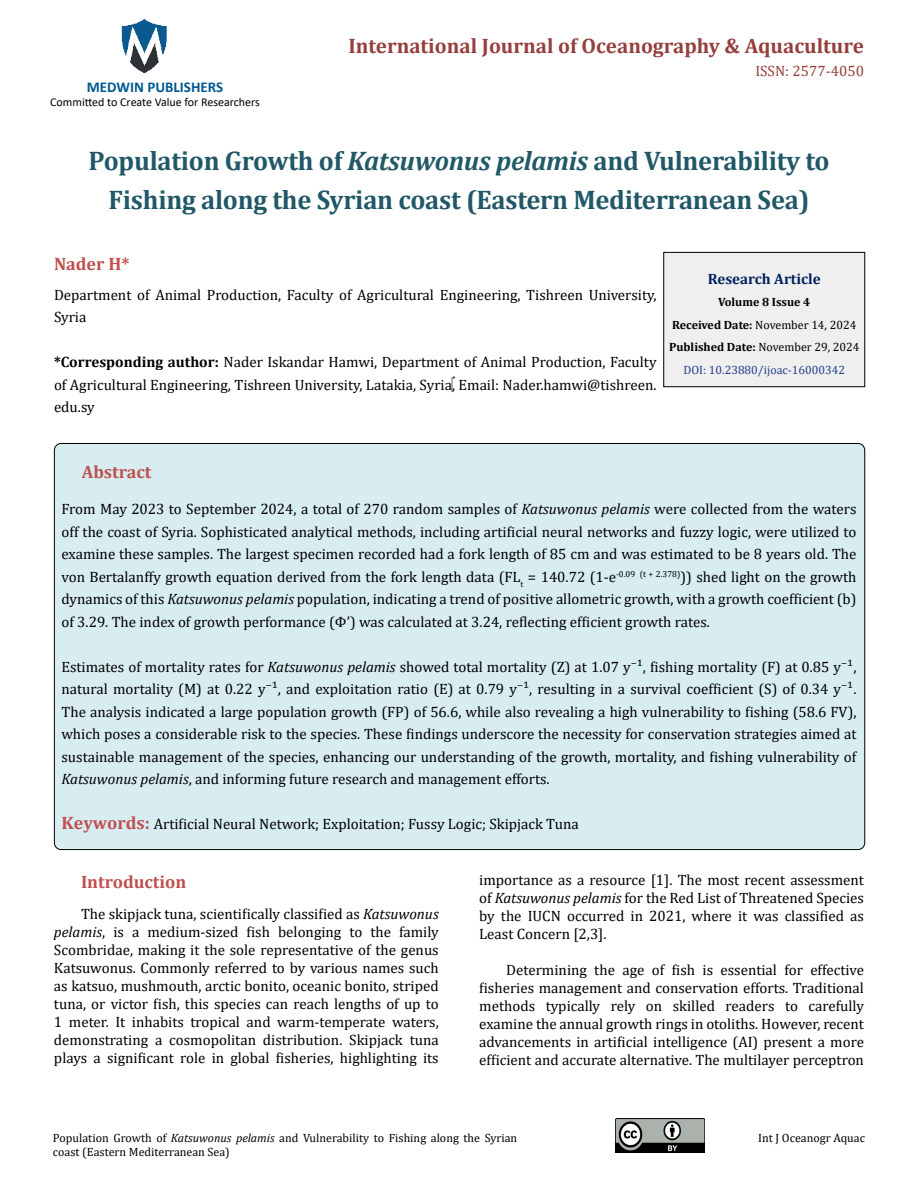
<style>
.page{position:relative;width:918px;height:1188px;background:#fff}
.page>*{position:absolute;margin:0;border:0;box-sizing:border-box;transform-origin:0 0}
.t1{font:700 27px/39px "Cambria";letter-spacing:-.01em;color:#215868;text-align:center}
.t2{font:700 21px "Cambria";color:#953f3c}
.t3{font:700 18px "Cambria";color:#c0504d}
.t4{font:15px/18px "Cambria";color:#000;text-align:justify}
.t5{font:700 15px "Calibri";color:#005991}
.t6{font:700 15px "Cambria";color:#002060}
.t7{font:15px "Cambria";color:#953f3c}
.t8{font:12px/14.4px "Cambria";color:#000}
.t9{font:700 12px/22.5px "Cambria";color:#000;text-align:center}
.t10{font:12px "Calibri";color:#000}
.s1{font-style:italic}
.s2{font-weight:700}
.s3{font-weight:400}
.s4{font-weight:400;color:#25408f}
.s5{font-weight:700;font-size:18px;color:#c0504d}
</style>
<div class="page">
<img style="left:121px;top:19px;width:46px;height:54px">
<img style="left:616px;top:1119px;width:88px;height:33px">
<div style="left:664px;top:252px;width:201px;height:135px;background:#efefef"></div>
<div style="left:663px;top:252px;width:202px;height:135px;border:1px solid #000"></div>
<div style="left:54px;top:443px;width:811px;height:407px;background:#d8edf2;border-radius:7px"></div>
<p class="t5" style="left:87px;top:76px;width:138px">MEDWIN PUBLISHERS</p>
<p class="t10" style="left:50px;top:94px;width:211px">Committed to Create Value for Researchers</p>
<h2 class="t2" style="left:348px;top:31px;width:517px">International Journal of Oceanography &amp; Aquaculture</h2>
<p class="t7" style="left:755px;top:62px;width:110px">ISSN: 2577-4050</p>
<h1 class="t1" style="left:88px;top:140px;width:743px">Population Growth of <span class="s1">Katsuwonus pelamis</span> and Vulnerability to<br>Fishing along the Syrian coast (Eastern Mediterranean Sea)</h1>
<p class="t3" style="left:54px;top:252px;width:77px">Nader H*</p>
<p class="t4" style="left:54px;top:283px;width:604px;line-height:22.5px">Department of Animal Production, Faculty of Agricultural Engineering, Tishreen University,<br>Syria</p>
<p class="t4" style="left:54px;top:351px;width:604px;line-height:22.5px"><span class="s2">*Corresponding author:</span> Nader Iskandar Hamwi, Department of Animal Production, Faculty of Agricultural Engineering, Tishreen University, Latakia, Syria, Email: Nader.hamwi@tishreen. edu.sy</p>
<p class="t6" style="left:708px;top:268px;width:114px">Research Article</p>
<p class="t9" style="left:669px;top:291px;width:192px">Volume 8 Issue 4<br>Received Date: <span class="s3">November 14, 2024<br></span>Published Date: <span class="s3">November 29, 2024<br></span><span class="s4">DOI: 10.23880/ijoac-16000342</span></p>
<p class="t3" style="left:82px;top:459px;width:71px">Abstract</p>
<p class="t4" style="left:61px;top:498px;width:797px;line-height:22.5px">From May 2023 to September 2024, a total of 270 random samples of <span class="s1">Katsuwonus pelamis</span> were collected from the waters off the coast of Syria. Sophisticated analytical methods, including artificial neural networks and fuzzy logic, were utilized to examine these samples. The largest specimen recorded had a fork length of 85 cm and was estimated to be 8 years old. The von Bertalanffy growth equation derived from the fork length data (FL<sub>t</sub> = 140.72 (1-e<sup>-0.09</sup> <sup>(t</sup> <sup>+</sup> <sup>2.378)</sup>)) shed light on the growth dynamics of this <span class="s1">Katsuwonus pelamis</span> population, indicating a trend of positive allometric growth, with a growth coefficient (b) of 3.29. The index of growth performance (Φ’) was calculated at 3.24, reflecting efficient growth rates.</p>
<p class="t4" style="left:62px;top:655px;width:797px;line-height:22.5px">Estimates of mortality rates for <span class="s1">Katsuwonus pelamis</span> showed total mortality (Z) at 1.07 y⁻¹, fishing mortality (F) at 0.85 y⁻¹, natural mortality (M) at 0.22 y⁻¹, and exploitation ratio (E) at 0.79 y⁻¹, resulting in a survival coefficient (S) of 0.34 y⁻¹.<br>The analysis indicated a large population growth (FP) of 56.6, while also revealing a high vulnerability to fishing (58.6 FV), which poses a considerable risk to the species. These findings underscore the necessity for conservation strategies aimed at sustainable management of the species, enhancing our understanding of the growth, mortality, and fishing vulnerability of <span class="s1">Katsuwonus pelamis</span>, and informing future research and management efforts.</p>
<p class="t4" style="left:62px;top:815px;width:519px"><span class="s5">Keywords:</span> Artificial Neural Network; Exploitation; Fussy Logic; Skipjack Tuna</p>
<p class="t3" style="left:81px;top:869px;width:107px">Introduction</p>
<p class="t4" style="left:54px;top:905px;width:386px;text-indent:27px">The skipjack tuna, scientifically classified as <span class="s1">Katsuwonus pelamis</span>, is a medium-sized fish belonging to the family Scombridae, making it the sole representative of the genus Katsuwonus. Commonly referred to by various names such as katsuo, mushmouth, arctic bonito, oceanic bonito, striped tuna, or victor fish, this species can reach lengths of up to 1 meter. It inhabits tropical and warm-temperate waters, demonstrating a cosmopolitan distribution. Skipjack tuna plays a significant role in global fisheries, highlighting its</p>
<p class="t4" style="left:479px;top:871px;width:386px">importance as a resource [1]. The most recent assessment of <span class="s1">Katsuwonus pelamis</span> for the Red List of Threatened Species by the IUCN occurred in 2021, where it was classified as Least Concern [2,3].</p>
<p class="t4" style="left:479px;top:961px;width:386px;text-indent:27px">Determining the age of fish is essential for effective fisheries management and conservation efforts. Traditional methods typically rely on skilled readers to carefully examine the annual growth rings in otoliths. However, recent advancements in artificial intelligence (AI) present a more efficient and accurate alternative. The multilayer perceptron</p>
<p class="t8" style="left:53px;top:1131px;width:466px">Population Growth of <span class="s1">Katsuwonus pelamis</span> and Vulnerability to Fishing along the Syrian coast (Eastern Mediterranean Sea)</p>
<p class="t8" style="left:758px;top:1131px;width:108px">Int J Oceanogr Aquac</p>
</div>
